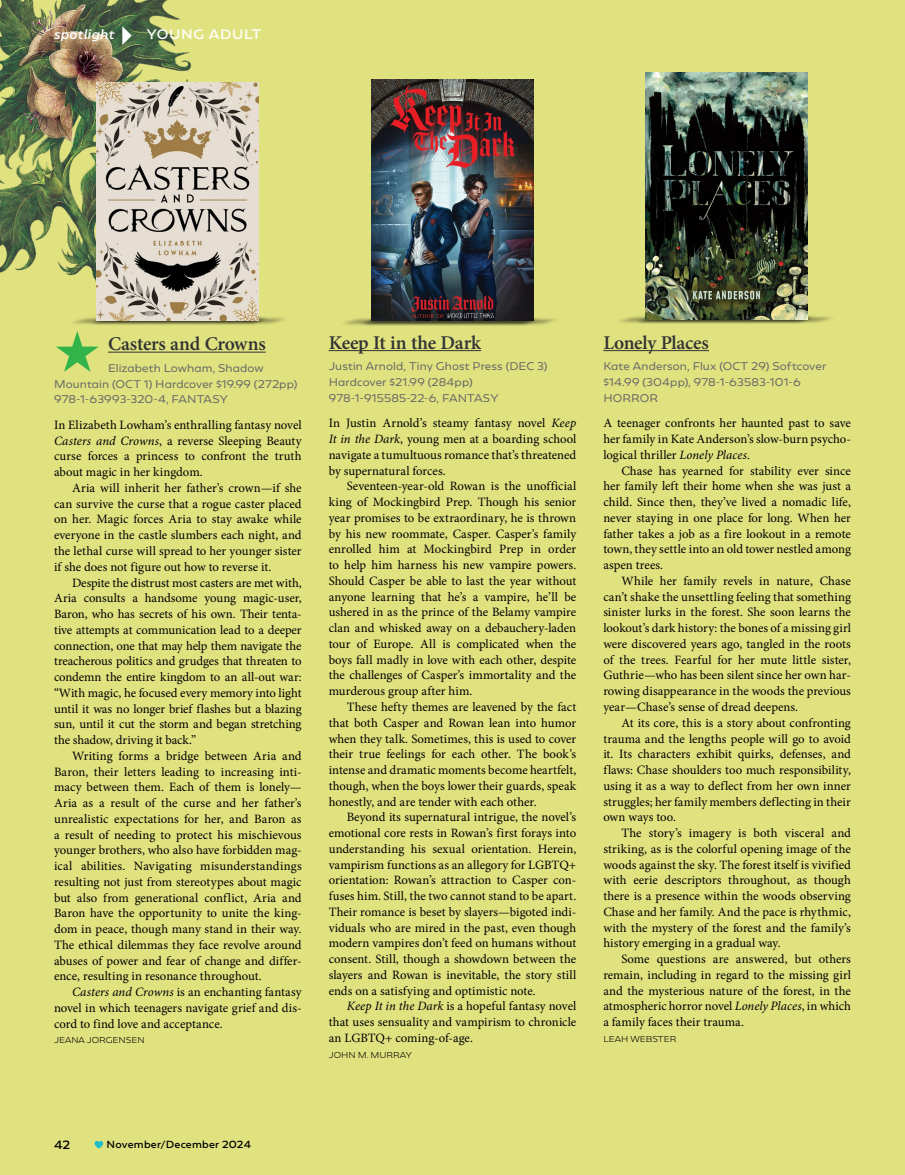
<style>
.page{position:relative;width:905px;height:1175px;background:#fff}
.page>*{position:absolute;margin:0;border:0;box-sizing:border-box;transform-origin:0 0}
.t1{font:600 19.5px "Minion Pro";letter-spacing:-.015em;color:#323333}
.t2{font:12.75px/15.8px "Minion Pro";color:#000;text-align:justify}
.t3{font:12px "Geometrica";letter-spacing:.055em;color:#fff}
.t4{font:italic 12px "Geometrica";letter-spacing:.02em;color:#fff}
.t5{font:10.5px "Geometrica";color:#000}
.t6{font:9.75px/15.8px "Geometrica";letter-spacing:.01em;color:#666767}
.t7{font:9px "Geometrica";letter-spacing:.025em;color:#000}
.t8{font:300 7.5px "Geometrica";color:#000}
.s1{color:#33b44a}
.s2{font-style:italic}
</style>
<div class="page">
<div style="left:0;top:0;width:904px;height:1174px;background:#e0e280"></div>
<img style="left:0;top:0;width:223px;height:285px">
<svg style="left:122px;top:26px;width:10px;height:19px"></svg>
<img style="left:620px;top:282px;width:211px;height:42px">
<img style="left:344px;top:284px;width:212px;height:42px">
<img style="left:73px;top:285px;width:212px;height:40px">
<hr style="left:108px;top:352px;width:158px;height:1px;background:#323333">
<svg style="left:94px;top:1141px;width:9px;height:7px"></svg>
<img style="left:372px;top:79px;width:161px;height:242px">
<img style="left:97px;top:83px;width:162px;height:237px">
<img style="left:645px;top:73px;width:162px;height:246px">
<hr style="left:328px;top:350px;width:153px;height:1px;background:#323333">
<hr style="left:603px;top:350px;width:106px;height:1px;background:#323333">
<p class="t4" style="left:54px;top:26px;width:62px">spotlight</p>
<p class="t3" style="left:147px;top:26px;width:116px">YOUNG ADULT</p>
<h1 class="t1" style="left:54px;top:330px;width:213px"><span class="s1">★</span> Casters and Crowns</h1>
<p class="t6" style="left:54px;top:360px;width:245px;text-indent:54px">Elizabeth Lowham, Shadow<br>Mountain (OCT 1) Hardcover $19.99 (272pp)<br>978-1-63993-320-4, FANTASY</p>
<p class="t2" style="left:54px;top:417px;width:249px">In Elizabeth Lowham’s enthralling fantasy novel <span class="s2">Casters and Crowns</span>, a reverse Sleeping Beauty curse forces a princess to confront the truth about magic in her kingdom.</p>
<p class="t2" style="left:54px;top:480px;width:249px;text-indent:18px">Aria will inherit her father’s crown—if she can survive the curse that a rogue caster placed on her. Magic forces Aria to stay awake while everyone in the castle slumbers each night, and the lethal curse will spread to her younger sister if she does not figure out how to reverse it.</p>
<p class="t2" style="left:54px;top:574px;width:249px;text-indent:18px">Despite the distrust most casters are met with, Aria consults a handsome young magic-user, Baron, who has secrets of his own. Their tenta&shy;tive attempts at communication lead to a deeper connection, one that may help them navigate the treacherous politics and grudges that threaten to condemn the entire kingdom to an all-out war: “With magic, he focused every memory into light until it was no longer brief flashes but a blazing sun, until it cut the storm and began stretching the shadow, driving it back.”</p>
<p class="t2" style="left:54px;top:748px;width:249px;text-indent:18px">Writing forms a bridge between Aria and Baron, their letters leading to increasing inti&shy;macy between them. Each of them is lonely— Aria as a result of the curse and her father’s unrealistic expectations for her, and Baron as a result of needing to protect his mischievous younger brothers, who also have forbidden mag&shy;ical abilities. Navigating misunderstandings resulting not just from stereotypes about magic but also from generational conflict, Aria and Baron have the opportunity to unite the king&shy;dom in peace, though many stand in their way.<br>The ethical dilemmas they face revolve around abuses of power and fear of change and differ&shy;ence, resulting in resonance throughout.</p>
<p class="t2" style="left:54px;top:984px;width:249px;text-indent:18px"><span class="s2">Casters and Crowns</span> is an enchanting fantasy novel in which teenagers navigate grief and dis&shy;cord to find love and acceptance.</p>
<p class="t8" style="left:54px;top:1035px;width:92px">JEANA JORGENSEN</p>
<h1 class="t1" style="left:328px;top:329px;width:154px">Keep It in the Dark</h1>
<p class="t6" style="left:328px;top:358px;width:220px">Justin Arnold, Tiny Ghost Press (DEC 3)<br>Hardcover $21.99 (284pp)<br>978-1-915585-22-6, FANTASY</p>
<p class="t2" style="left:328px;top:415px;width:249px">In Justin Arnold’s steamy fantasy novel <span class="s2">Keep It in the Dark</span>, young men at a boarding school navigate a tumultuous romance that’s threatened by supernatural forces.</p>
<p class="t2" style="left:328px;top:478px;width:249px;text-indent:18px">Seventeen-year-old Rowan is the unofficial king of Mockingbird Prep. Though his senior year promises to be extraordinary, he is thrown by his new roommate, Casper. Casper’s family enrolled him at Mockingbird Prep in order to help him harness his new vampire powers.<br>Should Casper be able to last the year without anyone learning that he’s a vampire, he’ll be ushered in as the prince of the Belamy vampire clan and whisked away on a debauchery-laden tour of Europe. All is complicated when the boys fall madly in love with each other, despite the challenges of Casper’s immortality and the murderous group after him.</p>
<p class="t2" style="left:328px;top:699px;width:249px;text-indent:18px">These hefty themes are leavened by the fact that both Casper and Rowan lean into humor when they talk. Sometimes, this is used to cover their true feelings for each other. The book’s intense and dramatic moments become heartfelt, though, when the boys lower their guards, speak honestly, and are tender with each other.</p>
<p class="t2" style="left:328px;top:809px;width:249px;text-indent:18px">Beyond its supernatural intrigue, the novel’s emotional core rests in Rowan’s first forays into understanding his sexual orientation. Herein, vampirism functions as an allegory for LGBTQ+ orientation: Rowan’s attraction to Casper con&shy;fuses him. Still, the two cannot stand to be apart.<br>Their romance is beset by slayers—bigoted indi&shy;viduals who are mired in the past, even though modern vampires don’t feed on humans without consent. Still, though a showdown between the slayers and Rowan is inevitable, the story still ends on a satisfying and optimistic note.</p>
<p class="t2" style="left:328px;top:998px;width:249px;text-indent:18px"><span class="s2">Keep It in the Dark</span> is a hopeful fantasy novel that uses sensuality and vampirism to chronicle an LGBTQ+ coming-of-age.</p>
<p class="t8" style="left:328px;top:1049px;width:85px">JOHN M. MURRAY</p>
<h1 class="t1" style="left:603px;top:329px;width:107px">Lonely Places</h1>
<p class="t6" style="left:603px;top:358px;width:224px">Kate Anderson, Flux (OCT 29) Softcover $14.99 (304pp), 978-1-63583-101-6<br>HORROR</p>
<p class="t2" style="left:603px;top:415px;width:249px">A teenager confronts her haunted past to save her family in Kate Anderson’s slow-burn psycho&shy;logical thriller <span class="s2">Lonely Places</span>.</p>
<p class="t2" style="left:603px;top:463px;width:249px;text-indent:18px">Chase has yearned for stability ever since her family left their home when she was just a child. Since then, they’ve lived a nomadic life, never staying in one place for long. When her father takes a job as a fire lookout in a remote town, they settle into an old tower nestled among aspen trees.</p>
<p class="t2" style="left:603px;top:573px;width:249px;text-indent:18px">While her family revels in nature, Chase can’t shake the unsettling feeling that something sinister lurks in the forest. She soon learns the lookout’s dark history: the bones of a missing girl were discovered years ago, tangled in the roots of the trees. Fearful for her mute little sister, Guthrie—who has been silent since her own har&shy;rowing disappearance in the woods the previous year—Chase’s sense of dread deepens.</p>
<p class="t2" style="left:603px;top:715px;width:249px;text-indent:18px">At its core, this is a story about confronting trauma and the lengths people will go to avoid it. Its characters exhibit quirks, defenses, and flaws: Chase shoulders too much responsibility, using it as a way to deflect from her own inner struggles; her family members deflecting in their own ways too.</p>
<p class="t2" style="left:603px;top:825px;width:249px;text-indent:18px">The story’s imagery is both visceral and striking, as is the colorful opening image of the woods against the sky. The forest itself is vivified with eerie descriptors throughout, as though there is a presence within the woods observing Chase and her family. And the pace is rhythmic, with the mystery of the forest and the family’s history emerging in a gradual way.</p>
<p class="t2" style="left:603px;top:951px;width:249px;text-indent:18px">Some questions are answered, but others remain, including in regard to the missing girl and the mysterious nature of the forest, in the atmospheric horror novel <span class="s2">Lonely Places</span>, in which a family faces their trauma.</p>
<p class="t8" style="left:603px;top:1033px;width:74px">LEAH WEBSTER</p>
<p class="t5" style="left:54px;top:1137px;width:18px">42</p>
<p class="t7" style="left:107px;top:1137px;width:146px">November/December 2024</p>
</div>
